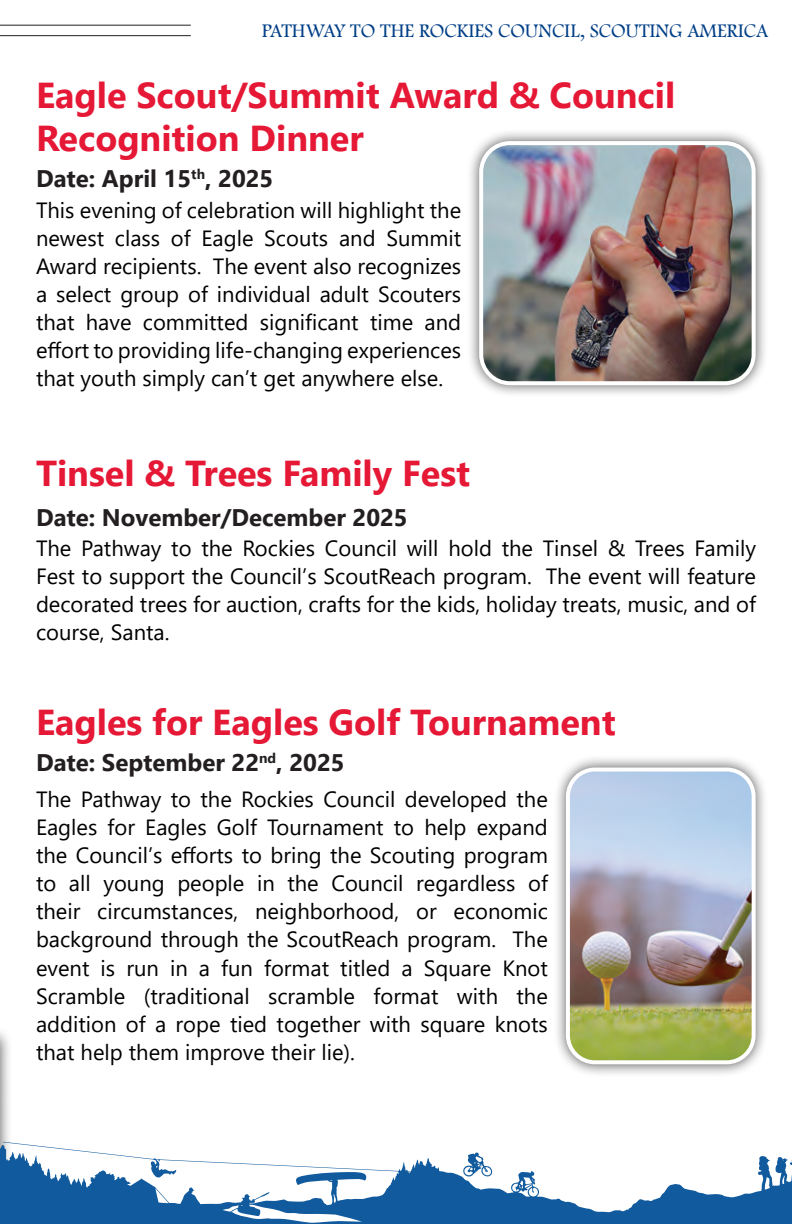
<style>
.page{position:relative;width:792px;height:1224px;background:#fff}
.page>*{position:absolute;margin:0;border:0;box-sizing:border-box;transform-origin:0 0}
.t1{font:700 36px/43.2px "Segoe UI";color:#e51836}
.t2{font:700 24px "Segoe UI";color:#231f20}
.t3{font:22px/28px "Segoe UI";color:#000;text-align:justify}
.t4{font:20px "Footlight MT Light";color:#003f87}
</style>
<div class="page">
<div style="left:0;top:945px;width:13px;height:279px;background:#231f20;opacity:.75"></div>
<svg style="left:0;top:1142px;width:3px;height:82px"></svg>
<svg style="left:3px;top:1142px;width:789px;height:82px"></svg>
<div style="left:553px;top:754px;width:216px;height:323px;background:#231f20;opacity:.75"></div>
<img style="left:568px;top:770px;width:186px;height:292px">
<div style="left:566px;top:768px;width:190px;height:296px;border:4px solid #fff;border-radius:27px"></div>
<div style="left:466px;top:128px;width:302px;height:270px;background:#231f20;opacity:.75"></div>
<img style="left:481px;top:143px;width:273px;height:240px">
<div style="left:479px;top:141px;width:277px;height:244px;border:4px solid #fff;border-radius:29px"></div>
<hr style="left:0;top:25px;width:191px;height:1px;background:#231f20">
<hr style="left:0;top:35px;width:191px;height:1px;background:#231f20">
<p class="t4" style="left:262px;top:19px;width:508px">PATHWAY TO THE ROCKIES COUNCIL, SCOUTING AMERICA</p>
<p class="t1" style="left:36px;top:71px;width:641px">Eagle Scout/Summit Award &amp; Council<br>Recognition Dinner</p>
<p class="t2" style="left:36px;top:156px;width:239px">Date: April 15<sup>th</sup>, 2025</p>
<p class="t3" style="left:36px;top:194px;width:427px">This evening of celebration will highlight the newest class of Eagle Scouts and Summit Award recipients. The event also recognizes a select group of individual adult Scouters that have committed significant time and effort to providing life-changing experiences that youth simply can’t get anywhere else.</p>
<p class="t1" style="left:36px;top:449px;width:436px">Tinsel &amp; Trees Family Fest</p>
<p class="t2" style="left:36px;top:494px;width:373px">Date: November/December 2025</p>
<p class="t3" style="left:36px;top:532px;width:722px">The Pathway to the Rockies Council will hold the Tinsel &amp; Trees Family Fest to support the Council’s ScoutReach program. The event will feature decorated trees for auction, crafts for the kids, holiday treats, music, and of course, Santa.</p>
<p class="t1" style="left:36px;top:698px;width:581px">Eagles for Eagles Golf Tournament</p>
<p class="t2" style="left:36px;top:740px;width:310px">Date: September 22<sup>nd</sup>, 2025</p>
<p class="t3" style="left:36px;top:784px;width:513px">The Pathway to the Rockies Council developed the Eagles for Eagles Golf Tournament to help expand the Council’s efforts to bring the Scouting program to all young people in the Council regardless of their circumstances, neighborhood, or economic background through the ScoutReach program. The event is run in a fun format titled a Square Knot Scramble (traditional scramble format with the addition of a rope tied together with square knots that help them improve their lie).</p>
</div>
